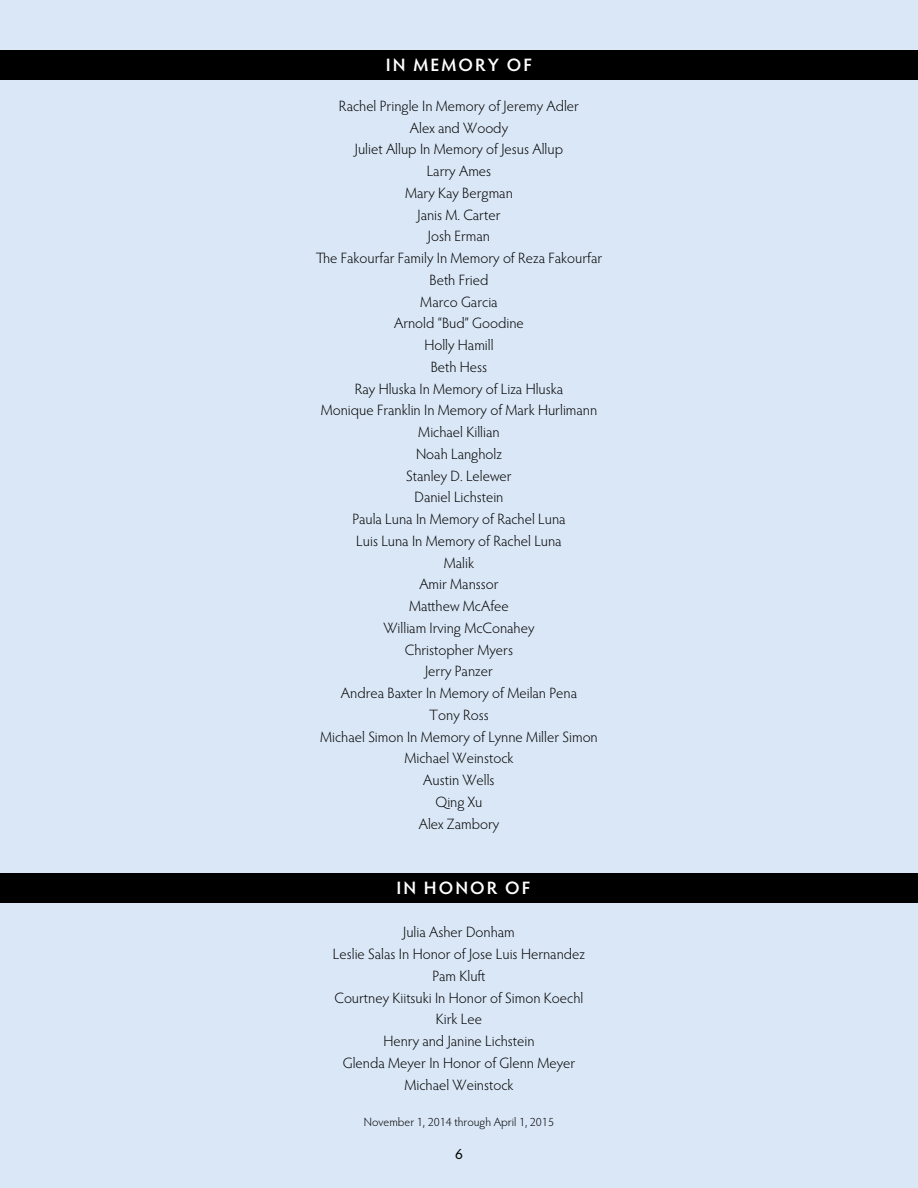
<style>
.page{position:relative;width:918px;height:1188px;background:#dae7f6}
.page>*{position:absolute;margin:0;border:0;box-sizing:border-box;transform-origin:0 0}
.t1{font:600 18px "Hypatia Sans Pro";letter-spacing:.115em;color:#fff}
.t2{font:300 15px/21.8px "Hypatia Sans Pro";color:#000;text-align:center}
.t3{font:15px "Hypatia Sans Pro";color:#000}
.t4{font:300 12px "Hypatia Sans Pro";color:#000}
</style>
<div class="page">
<div style="left:0;top:50px;width:918px;height:30px;background:#000"></div>
<div style="left:0;top:873px;width:918px;height:30px;background:#000"></div>
<p class="t1" style="left:386px;top:52px;width:148px">IN MEMORY OF</p>
<p class="t2" style="left:316px;top:95px;width:288px">Rachel Pringle In Memory of Jeremy Adler<br>Alex and Woody<br>Juliet Allup In Memory of Jesus Allup<br>Larry Ames<br>Mary Kay Bergman<br>Janis M. Carter<br>Josh Erman<br>The Fakourfar Family In Memory of Reza Fakourfar<br>Beth Fried<br>Marco Garcia<br>Arnold “Bud” Goodine<br>Holly Hamill<br>Beth Hess<br>Ray Hluska In Memory of Liza Hluska<br>Monique Franklin In Memory of Mark Hurlimann<br>Michael Killian<br>Noah Langholz<br>Stanley D. Lelewer<br>Daniel Lichstein<br>Paula Luna In Memory of Rachel Luna<br>Luis Luna In Memory of Rachel Luna<br>Malik<br>Amir Manssor<br>Matthew McAfee<br>William Irving McConahey<br>Christopher Myers<br>Jerry Panzer<br>Andrea Baxter In Memory of Meilan Pena<br>Tony Ross<br>Michael Simon In Memory of Lynne Miller Simon<br>Michael Weinstock<br>Austin Wells<br>Qing Xu<br>Alex Zambory</p>
<p class="t1" style="left:397px;top:875px;width:135px">IN HONOR OF</p>
<p class="t2" style="left:333px;top:921px;width:254px">Julia Asher Donham<br>Leslie Salas In Honor of Jose Luis Hernandez<br>Pam Kluft<br>Courtney Kiitsuki In Honor of Simon Koechl<br>Kirk Lee<br>Henry and Janine Lichstein<br>Glenda Meyer In Honor of Glenn Meyer<br>Michael Weinstock</p>
<p class="t4" style="left:364px;top:1114px;width:192px">November 1, 2014 through April 1, 2015</p>
<p class="t3" style="left:455px;top:1143px;width:9px">6</p>
</div>
